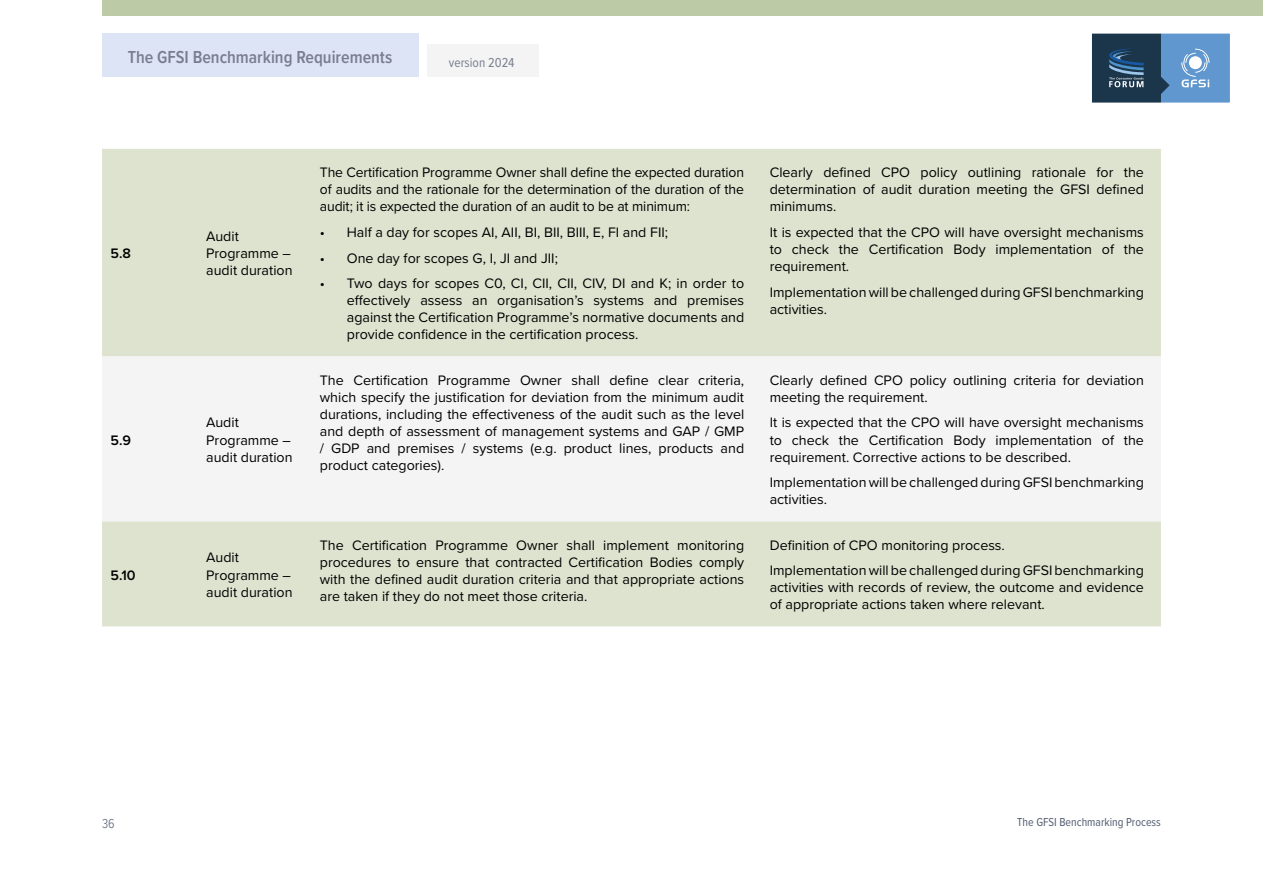
<style>
.page{position:relative;width:1263px;height:893px;background:#fff}
.page>*{position:absolute;margin:0;border:0;box-sizing:border-box;transform-origin:0 0}
.t1{font:600 18px "Proxima Nova Cond";color:#7a7d8f}
.t2{font:14.25px/17.1px "Proxima Nova";color:#000}
.t3{font:600 14.25px "Proxima Nova";color:#000}
.t4{font:13.5px "Proxima Nova Cond";color:#7a7d8f}
.t5{font:300 13.5px "Proxima Nova Cond";color:#525b70}
.t6{font:12px "Proxima Nova Cond";color:#525b70}
</style>
<div class="page">
<div style="left:102px;top:34px;width:317px;height:43px;background:#dce4f5"></div>
<div style="left:102px;top:0;width:1161px;height:16px;background:#bccba6"></div>
<div style="left:427px;top:44px;width:111px;height:33px;background:#f4f4f4"></div>
<svg style="left:1092px;top:34px;width:138px;height:69px"></svg>
<div style="left:102px;top:149px;width:1059px;height:477px;background:#dde3cf"></div>
<div style="left:102px;top:356px;width:1059px;height:165px;background:#f4f4f4"></div>
<p class="t1" style="left:128px;top:44px;width:266px">The GFSI Benchmarking Requirements</p>
<p class="t4" style="left:449px;top:52px;width:67px">version 2024</p>
<p class="t3" style="left:111px;top:243px;width:22px">5.8</p>
<p class="t2" style="left:206px;top:227px;width:88px">Audit<br>Programme – audit duration</p>
<p class="t2" style="left:320px;top:163px;width:426px;text-align:justify">The Certification Programme Owner shall define the expected duration of audits and the rationale for the determination of the duration of the audit; it is expected the duration of an audit to be at minimum:</p>
<p class="t2" style="left:320px;top:223px;width:350px">• Half a day for scopes AI, AII, BI, BII, BIII, E, FI and FII;</p>
<p class="t2" style="left:320px;top:249px;width:240px">• One day for scopes G, I, JI and JII;</p>
<p class="t2" style="left:347px;top:274px;width:399px;text-align:justify;text-indent:-27px">• Two days for scopes C0, CI, CII, CII, CIV, DI and K; in order to effectively assess an organisation’s systems and premises against the Certification Programme’s normative documents and provide confidence in the certification process.</p>
<p class="t2" style="left:770px;top:163px;width:376px;text-align:justify">Clearly defined CPO policy outlining rationale for the determination of audit duration meeting the GFSI defined minimums.</p>
<p class="t2" style="left:770px;top:223px;width:376px;text-align:justify">It is expected that the CPO will have oversight mechanisms to check the Certification Body implementation of the requirement.</p>
<p class="t2" style="left:770px;top:283px;width:376px">Implementation will be challenged during GFSI benchmarking activities.</p>
<p class="t3" style="left:111px;top:429px;width:22px">5.9</p>
<p class="t3" style="left:111px;top:564px;width:26px">5.10</p>
<p class="t2" style="left:206px;top:413px;width:88px">Audit<br>Programme – audit duration</p>
<p class="t2" style="left:206px;top:548px;width:88px">Audit<br>Programme – audit duration</p>
<p class="t2" style="left:320px;top:371px;width:426px;text-align:justify">The Certification Programme Owner shall define clear criteria, which specify the justification for deviation from the minimum audit durations, including the effectiveness of the audit such as the level and depth of assessment of management systems and GAP / GMP / GDP and premises / systems (e.g. product lines, products and product categories).</p>
<p class="t2" style="left:770px;top:371px;width:376px">Clearly defined CPO policy outlining criteria for deviation meeting the requirement.</p>
<p class="t2" style="left:770px;top:413px;width:376px;text-align:justify">It is expected that the CPO will have oversight mechanisms to check the Certification Body implementation of the requirement. Corrective actions to be described.</p>
<p class="t2" style="left:770px;top:473px;width:376px">Implementation will be challenged during GFSI benchmarking activities.</p>
<p class="t2" style="left:320px;top:536px;width:426px;text-align:justify">The Certification Programme Owner shall implement monitoring procedures to ensure that contracted Certification Bodies comply with the defined audit duration criteria and that appropriate actions are taken if they do not meet those criteria.</p>
<p class="t2" style="left:770px;top:531px;width:376px;line-height:25.7px">Definition of CPO monitoring process.<br>Implementation will be challenged during GFSI benchmarking</p>
<p class="t2" style="left:770px;top:578px;width:376px">activities with records of review, the outcome and evidence of appropriate actions taken where relevant.</p>
<p class="t5" style="left:102px;top:813px;width:14px">36</p>
<p class="t6" style="left:1017px;top:813px;width:145px">The GFSI Benchmarking Process</p>
</div>
